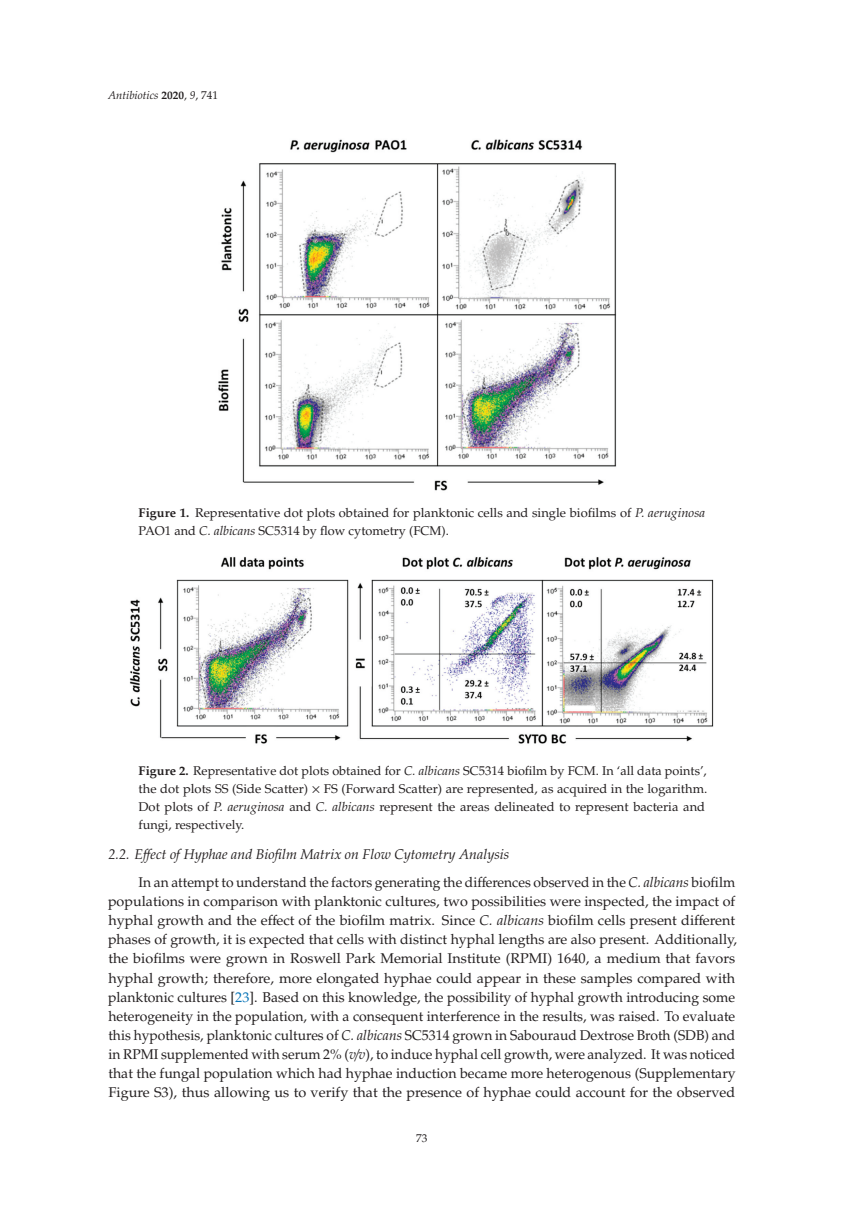
<style>
.page{position:relative;width:844px;height:1211px;background:#fff}
.page>*{position:absolute;margin:0;border:0;box-sizing:border-box;transform-origin:0 0}
.t1{font:14.17px/19.1px "URW Palladio L Roma";color:#231f20}
.t2{font:italic 14.17px "URW Palladio L";color:#231f20}
.t3{font:12.78px/18.2px "URW Palladio L Roma";color:#231f20}
.t4{font:italic 11.38px "URW Palladio L";color:#231f20}
.t5{font:11.38px "URW Palladio L Roma";color:#231f20}
.s1{font-weight:700;font-style:normal}
.s2{font-family:"URW Palladio L Roma";font-style:normal}
.s3{font-family:"URW Palladio L";font-weight:700}
.s4{font-family:"URW Palladio L";font-style:italic}
.s5{font-family:"Pxsy"}
.s6{font-family:"Rpxi";font-style:normal}
.s7{font-family:"Rpxr"}
.s8{color:#0975b8}
.s9{font-family:"Rpxi"}
</style>
<div class="page">
<img style="left:218px;top:139px;width:398px;height:352px">
<img style="left:129px;top:557px;width:584px;height:187px">
<p class="t4" style="left:108px;top:90px;width:111px">Antibiotics <span class="s1">2020</span><span class="s2">,</span> 9<span class="s2">, 741</span></p>
<p class="t3" style="left:139px;top:505px;width:568px"><span class="s3">Figure 1.</span> Representative dot plots obtained for planktonic cells and single biofilms of <span class="s4">P. aeruginosa<br></span>PAO1 and <span class="s4">C. albicans</span> SC5314 by flow cytometry (FCM).</p>
<p class="t3" style="left:139px;top:763px;width:570px"><span class="s3">Figure 2.</span> Representative dot plots obtained for <span class="s4">C. albicans</span> SC5314 biofilm by FCM. In ‘all data points’, the dot plots SS (Side Scatter) <span class="s5">×</span> FS (Forward Scatter) are represented, as acquired in the logarithm.<br>Dot plots of <span class="s4">P. aeruginosa</span> and <span class="s4">C. albicans</span> represent the areas delineated to represent bacteria and fungi, respectively.</p>
<p class="t2" style="left:108px;top:849px;width:402px">2.2. E<span class="s6">ff</span>ect of Hyphae and Biofilm Matrix on Flow Cytometry Analysis</p>
<p class="t1" style="left:108px;top:874px;width:630px;text-indent:31px">In an attempt to understand the factors generating the di<span class="s7">ff</span>erences observed in the <span class="s4">C. albicans</span> biofilm populations in comparison with planktonic cultures, two possibilities were inspected, the impact of hyphal growth and the e<span class="s7">ff</span>ect of the biofilm matrix. Since <span class="s4">C. albicans</span> biofilm cells present di<span class="s7">ff</span>erent phases of growth, it is expected that cells with distinct hyphal lengths are also present. Additionally, the biofilms were grown in Roswell Park Memorial Institute (RPMI) 1640, a medium that favors hyphal growth; therefore, more elongated hyphae could appear in these samples compared with planktonic cultures [<span class="s8">23</span>]. Based on this knowledge, the possibility of hyphal growth introducing some heterogeneity in the population, with a consequent interference in the results, was raised. To evaluate this hypothesis, planktonic cultures of <span class="s4">C. albicans</span> SC5314 grown in Sabouraud Dextrose Broth (SDB) and in RPMI supplemented with serum 2% (<span class="s4">v</span><span class="s9">/</span><span class="s4">v</span>), to induce hyphal cell growth, were analyzed. It was noticed that the fungal population which had hyphae induction became more heterogenous (Supplementary Figure S3), thus allowing us to verify that the presence of hyphae could account for the observed</p>
<p class="t5" style="left:416px;top:1133px;width:13px">73</p>
</div>
